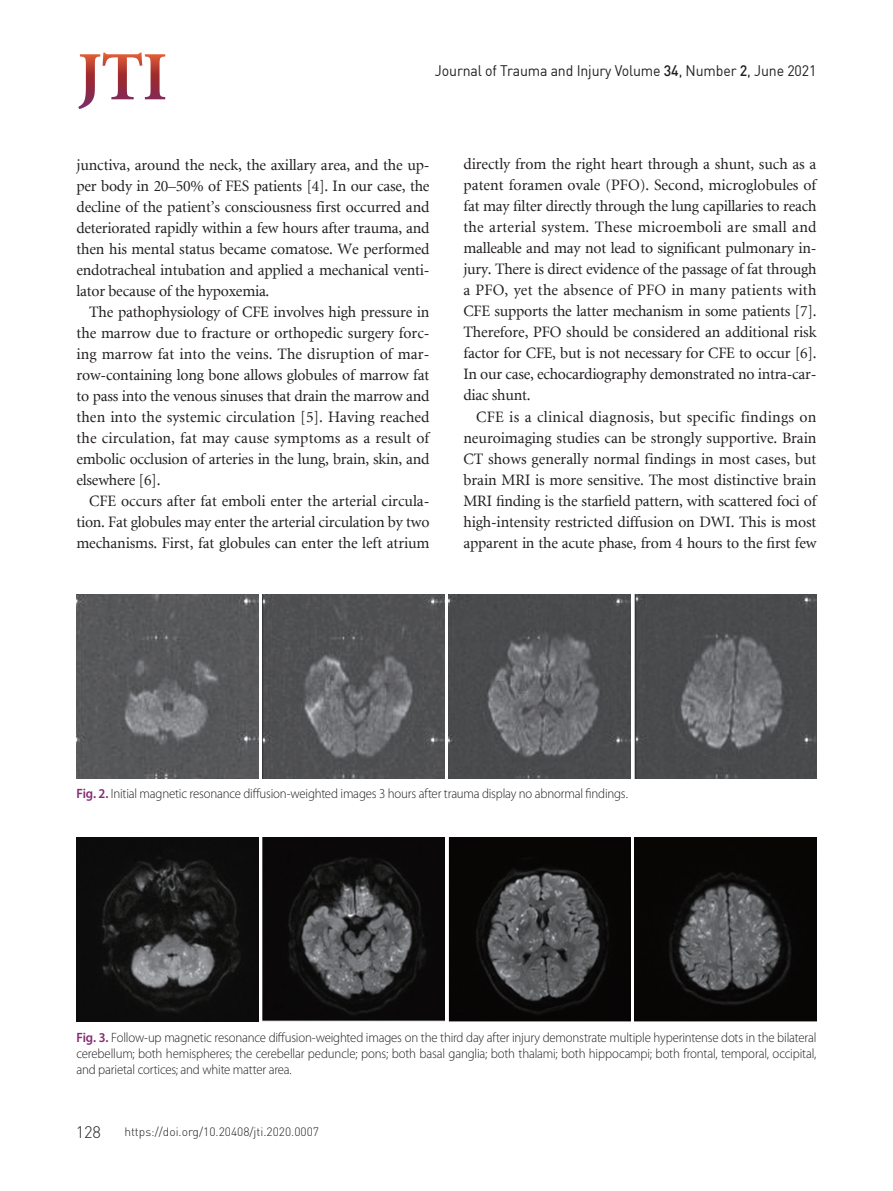
<style>
.page{position:relative;width:893px;height:1191px;background:#fff}
.page>*{position:absolute;margin:0;border:0;box-sizing:border-box;transform-origin:0 0}
.t1{font:300 16.5px "DIN Pro";color:#231f20}
.t2{font:15.75px/21px "Minion LT";letter-spacing:-.015em;color:#231f20;text-align:justify}
.t3{font:15px "DIN";letter-spacing:-.01em;color:#231f20;scale:.94 1}
.t4{font:300 13.5px/16.2px "Myriad Pro";letter-spacing:-.015em;color:#231f20;text-align:justify;scale:.95 1}
.t5{font:300 12px "DIN Pro";color:#231f20}
.s1{font-weight:500}
.s2{font-weight:600;color:#832b73}
</style>
<div class="page">
<svg style="left:78px;top:53px;width:87px;height:56px"></svg>
<img style="left:77px;top:838px;width:181px;height:183px">
<img style="left:449px;top:838px;width:181px;height:183px">
<img style="left:263px;top:838px;width:181px;height:183px">
<img style="left:635px;top:838px;width:181px;height:183px">
<img style="left:449px;top:594px;width:181px;height:184px">
<img style="left:263px;top:594px;width:181px;height:184px">
<img style="left:635px;top:594px;width:181px;height:184px">
<img style="left:77px;top:594px;width:181px;height:184px">
<p class="t3" style="left:435px;top:61px;width:407px">Journal of Trauma and Injury Volume <span class="s1">34</span>, Number <span class="s1">2</span>, June 2021</p>
<p class="t2" style="left:76px;top:155px;width:355px">junctiva, around the neck, the axillary area, and the up&shy;per body in 20–50% of FES patients [4]. In our case, the decline of the patient’s consciousness first occurred and deteriorated rapidly within a few hours after trauma, and then his mental status became comatose. We performed endotracheal intubation and applied a mechanical venti&shy;lator because of the hypoxemia.</p>
<p class="t2" style="left:76px;top:302px;width:355px;text-indent:13px">The pathophysiology of CFE involves high pressure in the marrow due to fracture or orthopedic surgery forc&shy;ing marrow fat into the veins. The disruption of mar&shy;row-containing long bone allows globules of marrow fat to pass into the venous sinuses that drain the marrow and then into the systemic circulation [5]. Having reached the circulation, fat may cause symptoms as a result of embolic occlusion of arteries in the lung, brain, skin, and elsewhere [6].</p>
<p class="t2" style="left:76px;top:490px;width:355px;text-indent:13px">CFE occurs after fat emboli enter the arterial circula&shy;tion. Fat globules may enter the arterial circulation by two mechanisms. First, fat globules can enter the left atrium</p>
<p class="t2" style="left:463px;top:154px;width:355px">directly from the right heart through a shunt, such as a patent foramen ovale (PFO). Second, microglobules of fat may filter directly through the lung capillaries to reach the arterial system. These microemboli are small and malleable and may not lead to significant pulmonary in&shy;jury. There is direct evidence of the passage of fat through a PFO, yet the absence of PFO in many patients with CFE supports the latter mechanism in some patients [7].<br>Therefore, PFO should be considered an additional risk factor for CFE, but is not necessary for CFE to occur [6].<br>In our case, echocardiography demonstrated no intra-car&shy;diac shunt.</p>
<p class="t2" style="left:463px;top:406px;width:355px;text-indent:13px">CFE is a clinical diagnosis, but specific findings on neuroimaging studies can be strongly supportive. Brain CT shows generally normal findings in most cases, but brain MRI is more sensitive. The most distinctive brain MRI finding is the starfield pattern, with scattered foci of high-intensity restricted diffusion on DWI. This is most apparent in the acute phase, from 4 hours to the first few</p>
<p class="t4" style="left:77px;top:785px;width:582px"><span class="s2">Fig. 2.</span> Initial magnetic resonance diffusion-weighted images 3 hours after trauma display no abnormal findings.</p>
<p class="t4" style="left:77px;top:1029px;width:780px"><span class="s2">Fig. 3.</span> Follow-up magnetic resonance diffusion-weighted images on the third day after injury demonstrate multiple hyperintense dots in the bilateral cerebellum; both hemispheres; the cerebellar peduncle; pons; both basal ganglia; both thalami; both hippocampi; both frontal, temporal, occipital, and parietal cortices; and white matter area.</p>
<p class="t1" style="left:76px;top:1120px;width:27px">128</p>
<p class="t5" style="left:124px;top:1123px;width:196px">https://doi.org/10.20408/jti.2020.0007</p>
</div>
